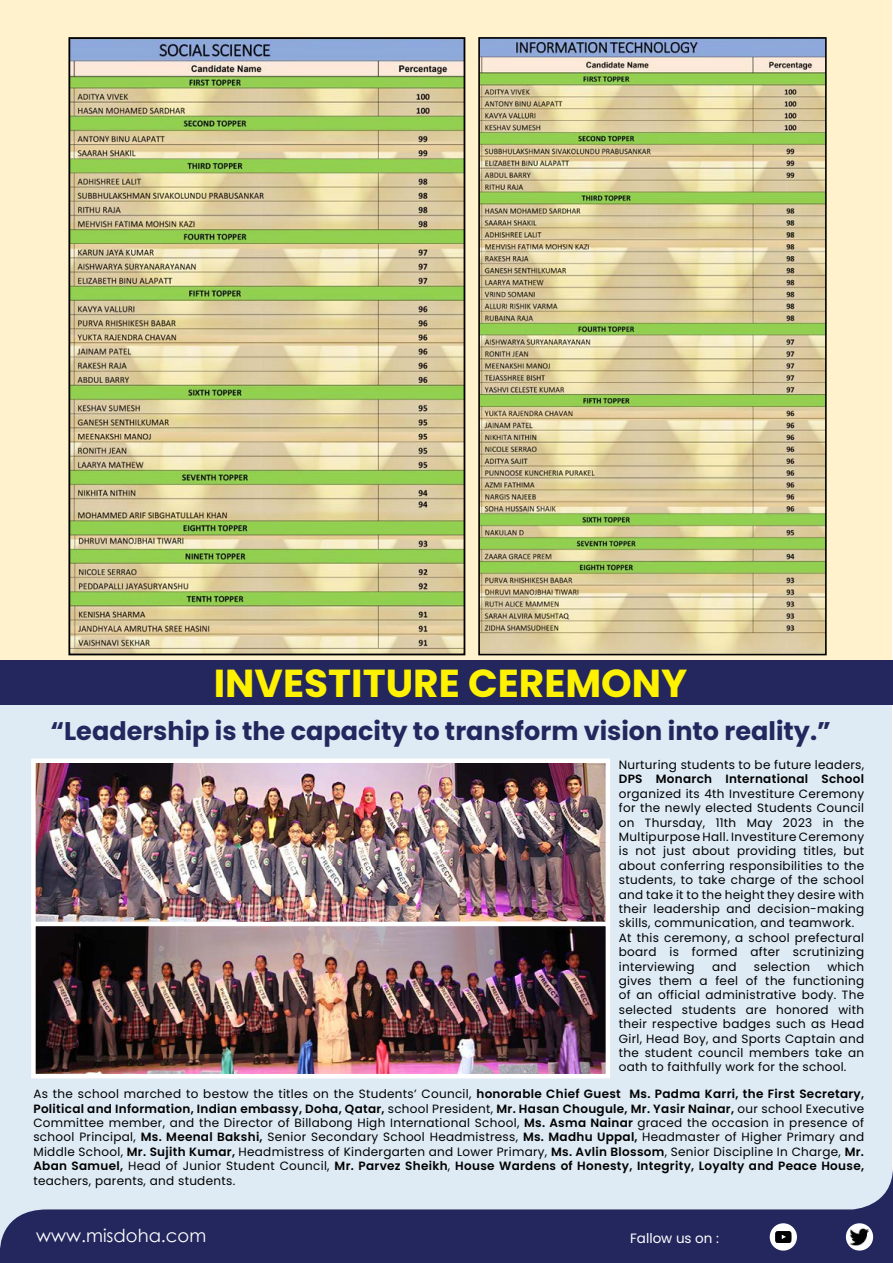
<style>
.page{position:relative;width:893px;height:1263px;background:#fff}
.page>*{position:absolute;margin:0;border:0;box-sizing:border-box;transform-origin:0 0}
.t1{font:700 39px "Poppins";color:#fff200}
.t2{font:700 25.5px "Poppins";color:#23275e}
.t3{font:18px "Century Gothic";color:#fff}
.t4{font:13.5px "Poppins";color:#fff}
.t5{font:12px/14.4px "Poppins";letter-spacing:.025em;color:#000;text-align:justify}
.t6{font:600 12px "Poppins";letter-spacing:.025em;color:#000}
.s1{font-weight:600}
</style>
<div class="page">
<div style="left:1px;top:1px;width:891px;height:676px;background:#fff2cc"></div>
<div style="left:1px;top:683px;width:891px;height:567px;background:#deebf5"></div>
<div style="left:0;top:660px;width:893px;height:45px;background:#23275e"></div>
<svg style="left:0;top:1167px;width:893px;height:96px;fill:#23275e"></svg>
<svg style="left:770px;top:1223px;width:27px;height:27px"></svg>
<div style="left:846px;top:1223px;width:27px;height:27px;background:#fff;border-radius:50%"></div>
<img style="left:849px;top:1228px;width:21px;height:17px">
<img style="left:71px;top:40px;width:391px;height:612px">
<div style="left:68px;top:37px;width:397px;height:618px;border:2px solid #000"></div>
<img style="left:481px;top:40px;width:343px;height:612px">
<div style="left:478px;top:37px;width:349px;height:618px;border:2px solid #000"></div>
<img style="left:36px;top:763px;width:569px;height:310px">
<div style="left:31px;top:758px;width:579px;height:169px;border:4px solid #fff"></div>
<div style="left:31px;top:922px;width:579px;height:156px;border:4px solid #fff"></div>
<h1 class="t1" style="left:214px;top:661px;width:475px">INVESTITURE CEREMONY</h1>
<h2 class="t2" style="left:50px;top:716px;width:782px">“Leadership is the capacity to transform vision into reality.”</h2>
<p class="t5" style="left:619px;top:758px;width:247px">Nurturing students to be future leaders,</p>
<p class="t6" style="left:619px;top:772px;width:247px">DPS Monarch International School</p>
<p class="t5" style="left:619px;top:786px;width:247px;text-align:left">organized its 4th Investiture Ceremony for the newly elected Students Council on Thursday, 11th May 2023 in the Multipurpose Hall. Investiture Ceremony is not just about providing titles, but about conferring responsibilities to the students, to take charge of the school and take it to the height they desire with their leadership and decision-making skills, communication, and teamwork.<br>At this ceremony, a school prefectural board is formed after scrutinizing interviewing</p>
<p class="t5" style="left:619px;top:959px;width:247px;text-indent:209px">which gives them a feel of the functioning of an official administrative body. The selected students are honored with their respective badges such as Head Girl, Head Boy, and Sports Captain and the student council members take an oath to faithfully work for the school.</p>
<p class="t5" style="left:33px;top:1087px;width:832px">As the school marched to bestow the titles on the Students’ Council, <span class="s1">honorable Chief Guest Ms. Padma Karri, the First Secretary, Political and Information, Indian embassy, Doha, Qatar,</span> school President, <span class="s1">Mr. Hasan Chougule, Mr. Yasir Nainar,</span> our school Executive Committee member, and the Director of Billabong High International School, <span class="s1">Ms. Asma Nainar</span> graced the occasion in presence of school Principal, <span class="s1">Ms. Meenal Bakshi,</span> Senior Secondary School Headmistress, <span class="s1">Ms. Madhu Uppal,</span> Headmaster of Higher Primary and Middle School, <span class="s1">Mr. Sujith Kumar,</span> Headmistress of Kindergarten and Lower Primary, <span class="s1">Ms. Avlin Blossom</span>, Senior Discipline In Charge, <span class="s1">Mr.<br>Aban Samuel,</span> Head of Junior Student Council, <span class="s1">Mr. Parvez Sheikh</span>, <span class="s1">House Wardens of Honesty, Integrity, Loyalty and Peace House, </span>teachers, parents, and students.</p>
<p class="t5" style="left:712px;top:959px;width:26px">and</p>
<p class="t5" style="left:754px;top:959px;width:58px">selection</p>
<h3 class="t3" style="left:36px;top:1223px;width:172px">www.misdoha.com</h3>
<p class="t4" style="left:630px;top:1230px;width:90px">Fallow us on :</p>
</div>
